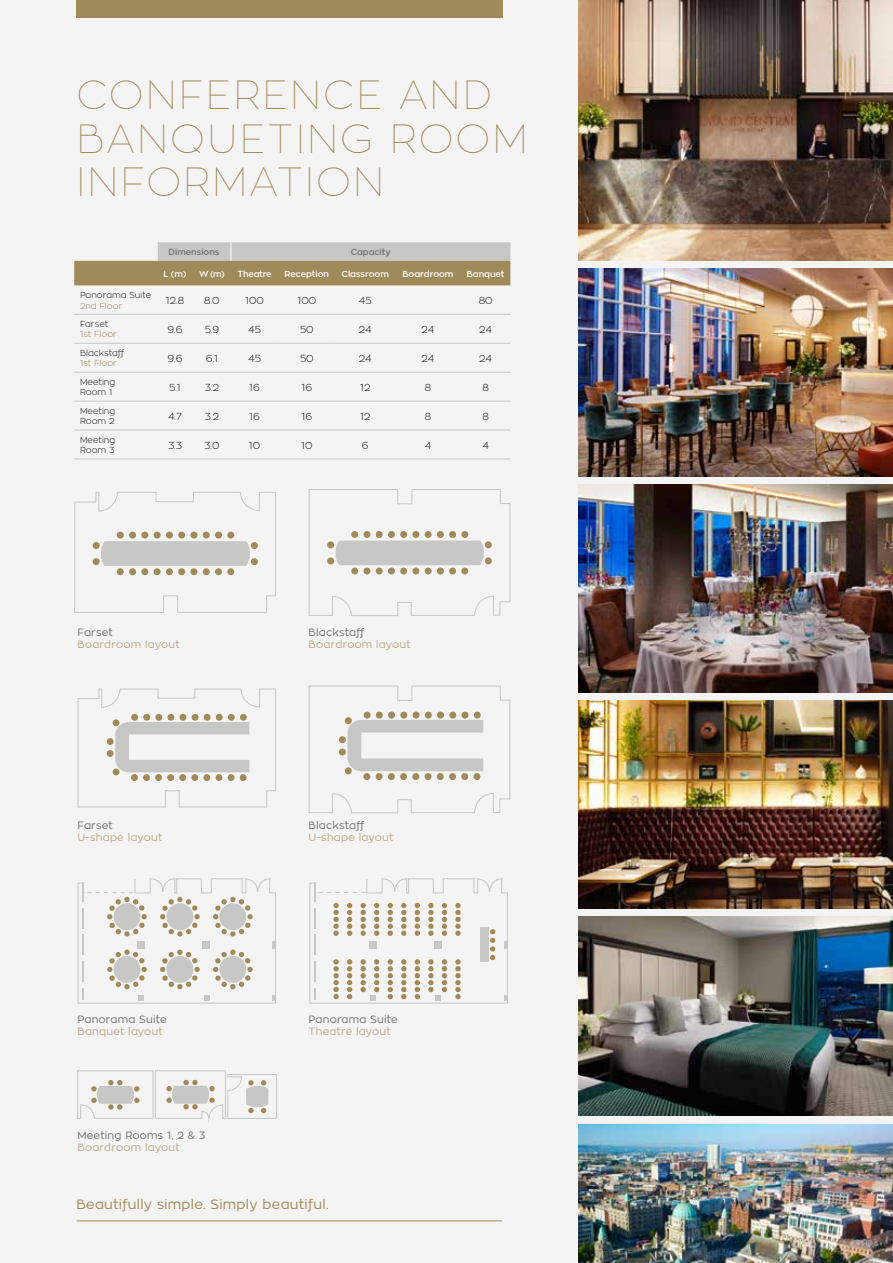
<style>
.page{position:relative;width:893px;height:1263px;background:#f4f4f4}
.page>*{position:absolute;margin:0;border:0;box-sizing:border-box;transform-origin:0 0}
.t1{font:100 40.5px/43.5px "Zona Pro";letter-spacing:.05em;color:#9f8a59}
.t2{font:13.5px "Zona Pro";letter-spacing:.02em;color:#9f8a59}
.t3{font:10.5px "Zona Pro";letter-spacing:.02em;color:#bcaa87}
.t4{font:10.5px "Zona Pro";letter-spacing:.02em;color:#70706f}
.t5{font:300 10.05px "Zona Pro";color:#1d1d1b}
.t6{font:300 8.7px/10.4px "Zona Pro";color:#1d1d1b}
.t7{font:600 8.7px "Zona Pro";color:#fff}
.t8{font:300 8.7px "Zona Pro";color:#9f8a59}
.t9{font:600 8.7px "Zona Pro";color:#70706f}
.t10{font:600 8.7px "Zona Pro";letter-spacing:-.02em;color:#fff}
</style>
<div class="page">
<svg style="left:308px;top:489px;width:203px;height:127px"></svg>
<svg style="left:74px;top:492px;width:202px;height:121px"></svg>
<svg style="left:308px;top:685px;width:203px;height:129px"></svg>
<svg style="left:77px;top:688px;width:199px;height:120px"></svg>
<svg style="left:309px;top:878px;width:199px;height:126px"></svg>
<svg style="left:77px;top:878px;width:199px;height:126px"></svg>
<hr style="left:74px;top:314px;width:83px;height:1px;background:#c7c7c6">
<hr style="left:157px;top:314px;width:36px;height:1px;background:#c7c7c6">
<hr style="left:193px;top:314px;width:38px;height:1px;background:#c7c7c6">
<hr style="left:231px;top:314px;width:47px;height:1px;background:#c7c7c6">
<hr style="left:278px;top:314px;width:58px;height:1px;background:#c7c7c6">
<hr style="left:336px;top:314px;width:59px;height:1px;background:#c7c7c6">
<hr style="left:395px;top:314px;width:66px;height:1px;background:#c7c7c6">
<hr style="left:461px;top:314px;width:49px;height:1px;background:#c7c7c6">
<hr style="left:74px;top:343px;width:83px;height:1px;background:#c7c7c6">
<hr style="left:157px;top:343px;width:36px;height:1px;background:#c7c7c6">
<hr style="left:193px;top:343px;width:38px;height:1px;background:#c7c7c6">
<hr style="left:231px;top:343px;width:47px;height:1px;background:#c7c7c6">
<hr style="left:278px;top:343px;width:58px;height:1px;background:#c7c7c6">
<hr style="left:336px;top:343px;width:59px;height:1px;background:#c7c7c6">
<hr style="left:395px;top:343px;width:66px;height:1px;background:#c7c7c6">
<hr style="left:461px;top:343px;width:49px;height:1px;background:#c7c7c6">
<hr style="left:74px;top:372px;width:83px;height:1px;background:#c7c7c6">
<hr style="left:157px;top:372px;width:36px;height:1px;background:#c7c7c6">
<hr style="left:193px;top:372px;width:38px;height:1px;background:#c7c7c6">
<hr style="left:231px;top:372px;width:47px;height:1px;background:#c7c7c6">
<hr style="left:278px;top:372px;width:58px;height:1px;background:#c7c7c6">
<hr style="left:336px;top:372px;width:59px;height:1px;background:#c7c7c6">
<hr style="left:395px;top:372px;width:66px;height:1px;background:#c7c7c6">
<hr style="left:461px;top:372px;width:49px;height:1px;background:#c7c7c6">
<hr style="left:74px;top:401px;width:83px;height:1px;background:#c7c7c6">
<hr style="left:157px;top:401px;width:36px;height:1px;background:#c7c7c6">
<hr style="left:193px;top:401px;width:38px;height:1px;background:#c7c7c6">
<hr style="left:231px;top:401px;width:47px;height:1px;background:#c7c7c6">
<hr style="left:278px;top:401px;width:58px;height:1px;background:#c7c7c6">
<hr style="left:336px;top:401px;width:59px;height:1px;background:#c7c7c6">
<hr style="left:395px;top:401px;width:66px;height:1px;background:#c7c7c6">
<hr style="left:461px;top:401px;width:49px;height:1px;background:#c7c7c6">
<hr style="left:74px;top:430px;width:83px;height:1px;background:#c7c7c6">
<hr style="left:157px;top:430px;width:36px;height:1px;background:#c7c7c6">
<hr style="left:193px;top:430px;width:38px;height:1px;background:#c7c7c6">
<hr style="left:231px;top:430px;width:47px;height:1px;background:#c7c7c6">
<hr style="left:278px;top:430px;width:58px;height:1px;background:#c7c7c6">
<hr style="left:336px;top:430px;width:59px;height:1px;background:#c7c7c6">
<hr style="left:395px;top:430px;width:66px;height:1px;background:#c7c7c6">
<hr style="left:461px;top:430px;width:49px;height:1px;background:#c7c7c6">
<hr style="left:74px;top:459px;width:83px;height:1px;background:#c7c7c6">
<hr style="left:157px;top:459px;width:36px;height:1px;background:#c7c7c6">
<hr style="left:193px;top:459px;width:38px;height:1px;background:#c7c7c6">
<hr style="left:231px;top:459px;width:47px;height:1px;background:#c7c7c6">
<hr style="left:278px;top:459px;width:58px;height:1px;background:#c7c7c6">
<hr style="left:336px;top:459px;width:59px;height:1px;background:#c7c7c6">
<hr style="left:395px;top:459px;width:66px;height:1px;background:#c7c7c6">
<hr style="left:461px;top:459px;width:49px;height:1px;background:#c7c7c6">
<svg style="left:74px;top:242px;width:436px;height:43px;background:#b4a98d"></svg>
<svg style="left:77px;top:1070px;width:200px;height:52px"></svg>
<hr style="left:77px;top:1220px;width:425px;height:1px;background:#9f8a59">
<div style="left:77px;top:0;width:426px;height:17px;background:#9f8a59"></div>
<img style="left:578px;top:1124px;width:315px;height:139px">
<img style="left:578px;top:484px;width:315px;height:208px">
<img style="left:578px;top:916px;width:315px;height:199px">
<img style="left:578px;top:700px;width:315px;height:208px">
<img style="left:578px;top:0;width:315px;height:260px">
<img style="left:578px;top:269px;width:315px;height:207px">
<h1 class="t1" style="left:77px;top:73px;width:453px">CONFERENCE AND<br>BANQUETING ROOM<br>INFORMATION</h1>
<p class="t9" style="left:169px;top:246px;width:52px">Dimensions</p>
<p class="t9" style="left:351px;top:246px;width:42px">Capacity</p>
<p class="t7" style="left:164px;top:268px;width:24px">L (m)</p>
<p class="t7" style="left:199px;top:268px;width:27px">W (m)</p>
<p class="t10" style="left:238px;top:268px;width:35px">Theatre</p>
<p class="t7" style="left:285px;top:268px;width:46px">Reception</p>
<p class="t7" style="left:342px;top:268px;width:49px">Classroom</p>
<p class="t7" style="left:402px;top:268px;width:53px">Boardroom</p>
<p class="t7" style="left:467px;top:268px;width:39px">Banquet</p>
<p class="t6" style="left:80px;top:290px;width:73px">Panorama Suite</p>
<p class="t8" style="left:80px;top:300px;width:44px">2nd Floor</p>
<p class="t5" style="left:166px;top:294px;width:20px">12.8</p>
<p class="t5" style="left:204px;top:294px;width:17px">8.0</p>
<p class="t5" style="left:245px;top:294px;width:20px">100</p>
<p class="t5" style="left:298px;top:294px;width:20px">100</p>
<p class="t5" style="left:359px;top:294px;width:14px">45</p>
<p class="t5" style="left:479px;top:294px;width:15px">80</p>
<p class="t6" style="left:80px;top:319px;width:30px">Farset</p>
<p class="t8" style="left:80px;top:329px;width:38px">1st Floor</p>
<p class="t5" style="left:168px;top:323px;width:16px">9.6</p>
<p class="t5" style="left:205px;top:323px;width:16px">5.9</p>
<p class="t5" style="left:248px;top:323px;width:14px">45</p>
<p class="t5" style="left:300px;top:323px;width:15px">50</p>
<p class="t5" style="left:359px;top:323px;width:14px">24</p>
<p class="t5" style="left:422px;top:323px;width:14px">24</p>
<p class="t5" style="left:479px;top:323px;width:14px">24</p>
<p class="t6" style="left:80px;top:348px;width:46px">Blackstaff</p>
<p class="t8" style="left:80px;top:358px;width:38px">1st Floor</p>
<p class="t5" style="left:168px;top:352px;width:16px">9.6</p>
<p class="t5" style="left:206px;top:352px;width:13px">6.1</p>
<p class="t5" style="left:248px;top:352px;width:14px">45</p>
<p class="t5" style="left:300px;top:352px;width:15px">50</p>
<p class="t5" style="left:359px;top:352px;width:14px">24</p>
<p class="t5" style="left:422px;top:352px;width:14px">24</p>
<p class="t5" style="left:479px;top:352px;width:14px">24</p>
<p class="t6" style="left:80px;top:377px;width:37px">Meeting<br>Room 1</p>
<p class="t5" style="left:169px;top:381px;width:13px">5.1</p>
<p class="t5" style="left:205px;top:381px;width:16px">3.2</p>
<p class="t5" style="left:249px;top:381px;width:12px">16</p>
<p class="t5" style="left:302px;top:381px;width:12px">16</p>
<p class="t5" style="left:360px;top:381px;width:12px">12</p>
<p class="t5" style="left:425px;top:381px;width:8px">8</p>
<p class="t5" style="left:482px;top:381px;width:8px">8</p>
<p class="t6" style="left:80px;top:405px;width:37px">Meeting<br>Room 2</p>
<p class="t5" style="left:168px;top:410px;width:15px">4.7</p>
<p class="t5" style="left:205px;top:410px;width:16px">3.2</p>
<p class="t5" style="left:249px;top:410px;width:12px">16</p>
<p class="t5" style="left:302px;top:410px;width:12px">16</p>
<p class="t5" style="left:360px;top:410px;width:12px">12</p>
<p class="t5" style="left:425px;top:410px;width:8px">8</p>
<p class="t5" style="left:482px;top:410px;width:8px">8</p>
<p class="t6" style="left:80px;top:434px;width:37px">Meeting<br>Room 3</p>
<p class="t5" style="left:168px;top:439px;width:15px">3.3</p>
<p class="t5" style="left:204px;top:439px;width:17px">3.0</p>
<p class="t5" style="left:249px;top:439px;width:13px">10</p>
<p class="t5" style="left:301px;top:439px;width:13px">10</p>
<p class="t5" style="left:362px;top:439px;width:8px">6</p>
<p class="t5" style="left:425px;top:439px;width:8px">4</p>
<p class="t5" style="left:482px;top:439px;width:8px">4</p>
<p class="t4" style="left:77px;top:625px;width:37px">Farset</p>
<p class="t3" style="left:77px;top:637px;width:104px">Boardroom layout</p>
<p class="t4" style="left:309px;top:625px;width:57px">Blackstaff</p>
<p class="t3" style="left:309px;top:637px;width:104px">Boardroom layout</p>
<p class="t4" style="left:77px;top:818px;width:37px">Farset</p>
<p class="t3" style="left:77px;top:830px;width:86px">U-shape layout</p>
<p class="t4" style="left:309px;top:818px;width:57px">Blackstaff</p>
<p class="t3" style="left:309px;top:830px;width:86px">U-shape layout</p>
<p class="t4" style="left:77px;top:1013px;width:91px">Panorama Suite</p>
<p class="t3" style="left:77px;top:1025px;width:87px">Banquet layout</p>
<p class="t4" style="left:309px;top:1013px;width:91px">Panorama Suite</p>
<p class="t3" style="left:309px;top:1025px;width:84px">Theatre layout</p>
<p class="t4" style="left:77px;top:1129px;width:129px">Meeting Rooms 1, 2 &amp; 3</p>
<p class="t3" style="left:77px;top:1141px;width:104px">Boardroom layout</p>
<p class="t2" style="left:77px;top:1195px;width:253px">Beautifully simple. Simply beautiful.</p>
</div>
